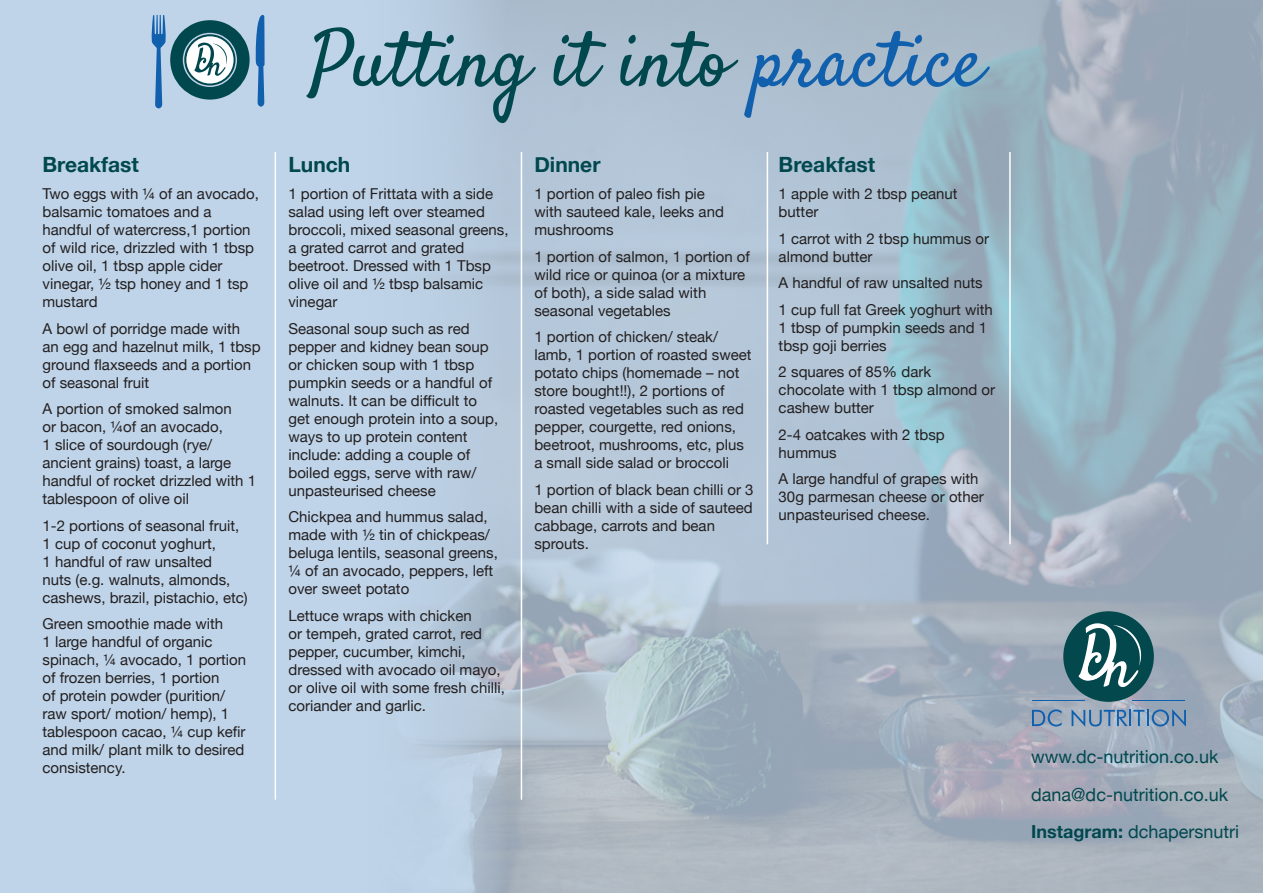
<style>
.page{position:relative;width:1263px;height:893px;background:#bfd4e9}
.page>*{position:absolute;margin:0;border:0;box-sizing:border-box;transform-origin:0 0}
.t1{font:78px "Satisfy";color:#01484e}
.t2{font:700 21px "Helvetica Neue";color:#01484e}
.t3{font:18px/37.5px "Helvetica Neue";color:#01484e}
.t4{font:15px/18px "Helvetica Neue";color:#231f20}
.s1{color:#1160ae}
.s2{font-weight:700}
</style>
<div class="page">
<img style="left:416px;top:0;width:847px;height:893px">
<div style="left:1063px;top:611px;width:91px;height:91px;background:#02484d;border-radius:50%"></div>
<svg style="left:1032px;top:709px;width:29px;height:17px"></svg>
<svg style="left:1071px;top:709px;width:115px;height:18px;background:#7999b9"></svg>
<hr style="left:1032px;top:701px;width:52px;height:1px;background:#0e5fad">
<hr style="left:1133px;top:701px;width:52px;height:1px;background:#0e5fad">
<svg style="left:1078px;top:623px;width:63px;height:64px"></svg>
<svg style="left:256px;top:15px;width:9px;height:92px"></svg>
<svg style="left:151px;top:15px;width:99px;height:93px"></svg>
<hr style="left:275px;top:152px;width:1px;height:648px;background:#fff">
<hr style="left:521px;top:152px;width:1px;height:648px;background:#fff">
<hr style="left:767px;top:152px;width:1px;height:392px;background:#fff">
<hr style="left:1009px;top:152px;width:2px;height:392px;background:#fff">
<h2 class="t2" style="left:43px;top:149px;width:98px">Breakfast</h2>
<p class="t4" style="left:43px;top:186px;width:218px">Two eggs with ¼ of an avocado, balsamic tomatoes and a handful of watercress,1 portion of wild rice, drizzled with 1 tbsp olive oil, 1 tbsp apple cider vinegar, ½ tsp honey and 1 tsp mustard</p>
<p class="t4" style="left:43px;top:320px;width:220px">A bowl of porridge made with<br>an egg and hazelnut milk, 1 tbsp ground flaxseeds and a portion of seasonal fruit</p>
<p class="t4" style="left:43px;top:401px;width:215px">A portion of smoked salmon<br>or bacon, ¼of an avocado,<br>1 slice of sourdough (rye/ ancient grains) toast, a large handful of rocket drizzled with 1 tablespoon of olive oil</p>
<p class="t4" style="left:43px;top:517px;width:207px">1-2 portions of seasonal fruit,<br>1 cup of coconut yoghurt,<br>1 handful of raw unsalted<br>nuts (e.g. walnuts, almonds, cashews, brazil, pistachio, etc)</p>
<p class="t4" style="left:43px;top:616px;width:205px">Green smoothie made with<br>1 large handful of organic spinach, ¼ avocado, 1 portion of frozen berries, 1 portion<br>of protein powder (purition/ raw sport/ motion/ hemp), 1 tablespoon cacao, ¼ cup kefir and milk/ plant milk to desired consistency.</p>
<h1 class="t1" style="left:310px;top:12px;width:675px">Putting it into <span class="s1">practice</span></h1>
<h2 class="t2" style="left:288px;top:149px;width:63px">Lunch</h2>
<p class="t4" style="left:288px;top:186px;width:222px">1 portion of Frittata with a side salad using left over steamed broccoli, mixed seasonal greens, a grated carrot and grated beetroot. Dressed with 1 Tbsp olive oil and ½ tbsp balsamic vinegar</p>
<p class="t4" style="left:288px;top:320px;width:211px">Seasonal soup such as red pepper and kidney bean soup or chicken soup with 1 tbsp pumpkin seeds or a handful of walnuts. It can be difficult to get enough protein into a soup, ways to up protein content include: adding a couple of boiled eggs, serve with raw/ unpasteurised cheese</p>
<p class="t4" style="left:288px;top:509px;width:211px">Chickpea and hummus salad, made with ½ tin of chickpeas/ beluga lentils, seasonal greens, ¼ of an avocado, peppers, left over sweet potato</p>
<p class="t4" style="left:288px;top:607px;width:218px">Lettuce wraps with chicken<br>or tempeh, grated carrot, red pepper, cucumber, kimchi, dressed with avocado oil mayo, or olive oil with some fresh chilli, coriander and garlic.</p>
<h2 class="t2" style="left:534px;top:149px;width:68px">Dinner</h2>
<p class="t4" style="left:534px;top:186px;width:191px">1 portion of paleo fish pie with sauteed kale, leeks and mushrooms</p>
<p class="t4" style="left:534px;top:248px;width:217px">1 portion of salmon, 1 portion of wild rice or quinoa (or a mixture of both), a side salad with seasonal vegetables</p>
<p class="t4" style="left:534px;top:329px;width:219px">1 portion of chicken/ steak/ lamb, 1 portion of roasted sweet potato chips (homemade – not store bought!!), 2 portions of roasted vegetables such as red pepper, courgette, red onions, beetroot, mushrooms, etc, plus a small side salad or broccoli</p>
<p class="t4" style="left:534px;top:481px;width:221px">1 portion of black bean chilli or 3 bean chilli with a side of sauteed cabbage, carrots and bean sprouts.</p>
<h2 class="t2" style="left:779px;top:149px;width:98px">Breakfast</h2>
<p class="t4" style="left:779px;top:186px;width:180px">1 apple with 2 tbsp peanut butter</p>
<p class="t4" style="left:779px;top:230px;width:212px">1 carrot with 2 tbsp hummus or almond butter</p>
<p class="t4" style="left:779px;top:270px;width:216px;line-height:26.5px">A handful of raw unsalted nuts<br>1 cup full fat Greek yoghurt with</p>
<p class="t4" style="left:779px;top:319px;width:210px">1 tbsp of pumpkin seeds and 1 tbsp goji berries</p>
<p class="t4" style="left:779px;top:364px;width:218px">2 squares of 85% dark chocolate with 1 tbsp almond or cashew butter</p>
<p class="t4" style="left:779px;top:426px;width:168px">2-4 oatcakes with 2 tbsp hummus</p>
<p class="t4" style="left:779px;top:471px;width:207px">A large handful of grapes with<br>30g parmesan cheese or other unpasteurised cheese.</p>
<p class="t3" style="left:1031px;top:739px;width:209px">www.dc-nutrition.co.uk dana@dc-nutrition.co.uk<br><span class="s2">Instagram:</span> dchapersnutri</p>
</div>
